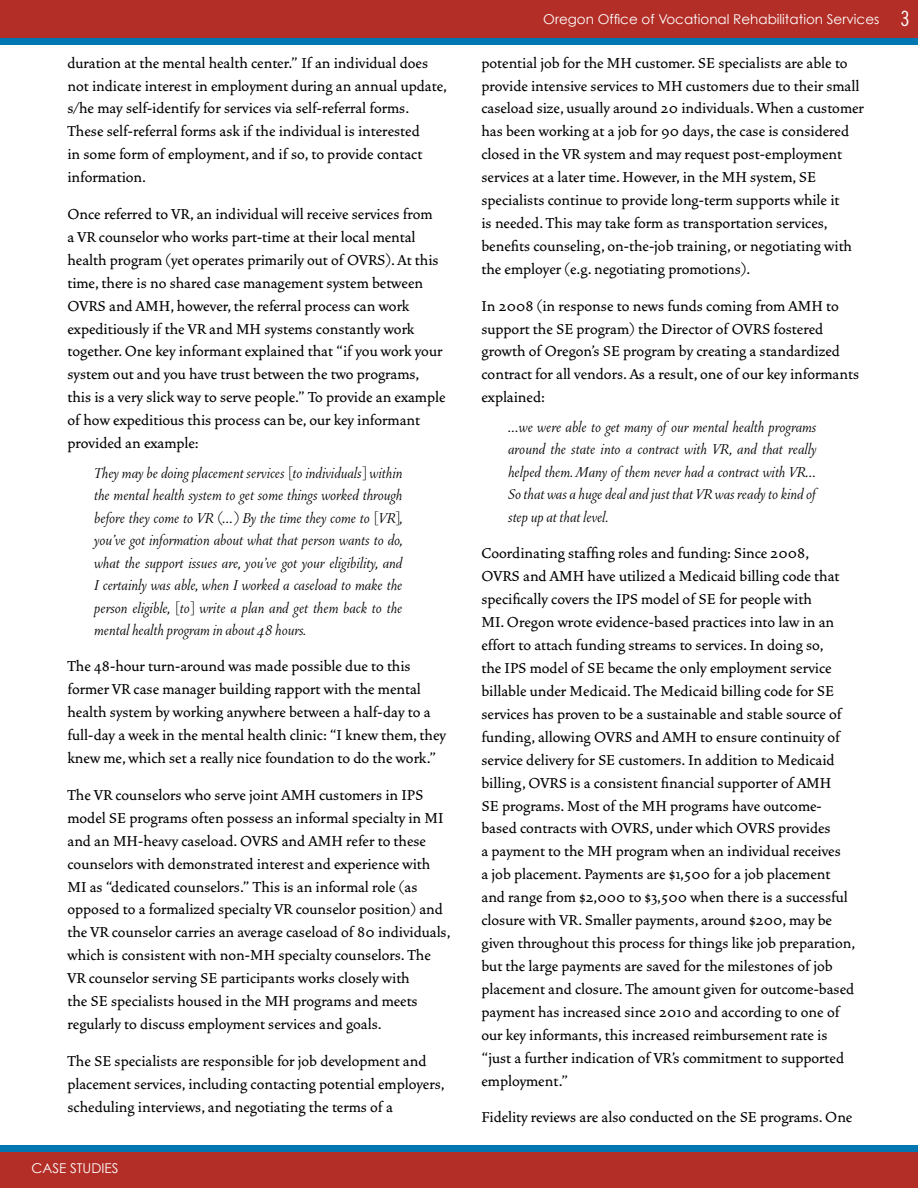
<style>
.page{position:relative;width:918px;height:1188px;background:#fff}
.page>*{position:absolute;margin:0;border:0;box-sizing:border-box;transform-origin:0 0}
.t1{font:500 18px/23px "Vendetta";color:#000}
.t2{font:italic 300 18px/22.5px "Vendetta";color:#000;text-align:justify}
.t3{font:13.5px "Century Gothic";color:#fff}
.s1{font-family:"Trade Gothic Cond Eighteen";font-size:21px}
</style>
<div class="page">
<div style="left:0;top:1146px;width:918px;height:12px;background:#0077b0"></div>
<div style="left:0;top:33px;width:918px;height:12px;background:#0077b0"></div>
<div style="left:0;top:0;width:918px;height:38px;background:#b32e27"></div>
<div style="left:0;top:1152px;width:918px;height:36px;background:#b32e27"></div>
<p class="t1" style="left:68px;top:51px;width:381px">duration at the mental health center.” If an individual does not indicate interest in employment during an annual update, s/he may self-identify for services via self-referral forms.<br>These self-referral forms ask if the individual is interested<br>in some form of employment, and if so, to provide contact information.</p>
<p class="t1" style="left:68px;top:203px;width:379px">Once referred to VR, an individual will receive services from<br>a VR counselor who works part-time at their local mental health program (yet operates primarily out of OVRS). At this time, there is no shared case management system between OVRS and AMH, however, the referral process can work expeditiously if the VR and MH systems constantly work together. One key informant explained that “if you work your system out and you have trust between the two programs, this is a very slick way to serve people.” To provide an example of how expeditious this process can be, our key informant provided an example:</p>
<p class="t2" style="left:94px;top:462px;width:310px">They may be doing placement services [to individuals] within the mental health system to get some things worked through before they come to VR (…) By the time they come to [VR], you’ve got information about what that person wants to do, what the support issues are, you’ve got your eligibility, and I certainly was able, when I worked a caseload to make the person eligible, [to] write a plan and get them back to the mental health program in about 48 hours.</p>
<p class="t1" style="left:68px;top:655px;width:380px">The 48-hour turn-around was made possible due to this former VR case manager building rapport with the mental health system by working anywhere between a half-day to a full-day a week in the mental health clinic: “I knew them, they knew me, which set a really nice foundation to do the work.”</p>
<p class="t1" style="left:68px;top:784px;width:385px">The VR counselors who serve joint AMH customers in IPS model SE programs often possess an informal specialty in MI and an MH-heavy caseload. OVRS and AMH refer to these counselors with demonstrated interest and experience with MI as “dedicated counselors.” This is an informal role (as opposed to a formalized specialty VR counselor position) and the VR counselor carries an average caseload of 80 individuals, which is consistent with non-MH specialty counselors. The VR counselor serving SE participants works closely with<br>the SE specialists housed in the MH programs and meets regularly to discuss employment services and goals.</p>
<p class="t1" style="left:68px;top:1049px;width:379px">The SE specialists are responsible for job development and placement services, including contacting potential employers, scheduling interviews, and negotiating the terms of a</p>
<p class="t3" style="left:31px;top:1160px;width:89px">CASE STUDIES</p>
<p class="t3" style="left:543px;top:11px;width:368px">Oregon Office of Vocational Rehabilitation Services <span class="s1">3</span></p>
<p class="t1" style="left:482px;top:51px;width:384px">potential job for the MH customer. SE specialists are able to provide intensive services to MH customers due to their small caseload size, usually around 20 individuals. When a customer has been working at a job for 90 days, the case is considered closed in the VR system and may request post-employment services at a later time. However, in the MH system, SE specialists continue to provide long-term supports while it<br>is needed. This may take form as transportation services, benefits counseling, on-the-job training, or negotiating with the employer (e.g. negotiating promotions).</p>
<p class="t1" style="left:482px;top:294px;width:379px">In 2008 (in response to news funds coming from AMH to support the SE program) the Director of OVRS fostered growth of Oregon’s SE program by creating a standardized contract for all vendors. As a result, one of our key informants explained:</p>
<p class="t2" style="left:508px;top:416px;width:310px">…we were able to get many of our mental health programs around the state into a contract with VR, and that really helped them. Many of them never had a contract with VR… So that was a huge deal and just that VR was ready to kind of step up at that level.</p>
<p class="t1" style="left:482px;top:542px;width:375px">Coordinating staffing roles and funding: Since 2008,<br>OVRS and AMH have utilized a Medicaid billing code that specifically covers the IPS model of SE for people with<br>MI. Oregon wrote evidence-based practices into law in an effort to attach funding streams to services. In doing so,<br>the IPS model of SE became the only employment service billable under Medicaid. The Medicaid billing code for SE services has proven to be a sustainable and stable source of funding, allowing OVRS and AMH to ensure continuity of service delivery for SE customers. In addition to Medicaid billing, OVRS is a consistent financial supporter of AMH<br>SE programs. Most of the MH programs have outcome&shy;based contracts with OVRS, under which OVRS provides<br>a payment to the MH program when an individual receives<br>a job placement. Payments are $1,500 for a job placement and range from $2,000 to $3,500 when there is a successful closure with VR. Smaller payments, around $200, may be given throughout this process for things like job preparation, but the large payments are saved for the milestones of job placement and closure. The amount given for outcome-based payment has increased since 2010 and according to one of our key informants, this increased reimbursement rate is “just a further indication of VR’s commitment to supported employment.”</p>
<p class="t1" style="left:482px;top:1106px;width:372px">Fidelity reviews are also conducted on the SE programs. One</p>
</div>
